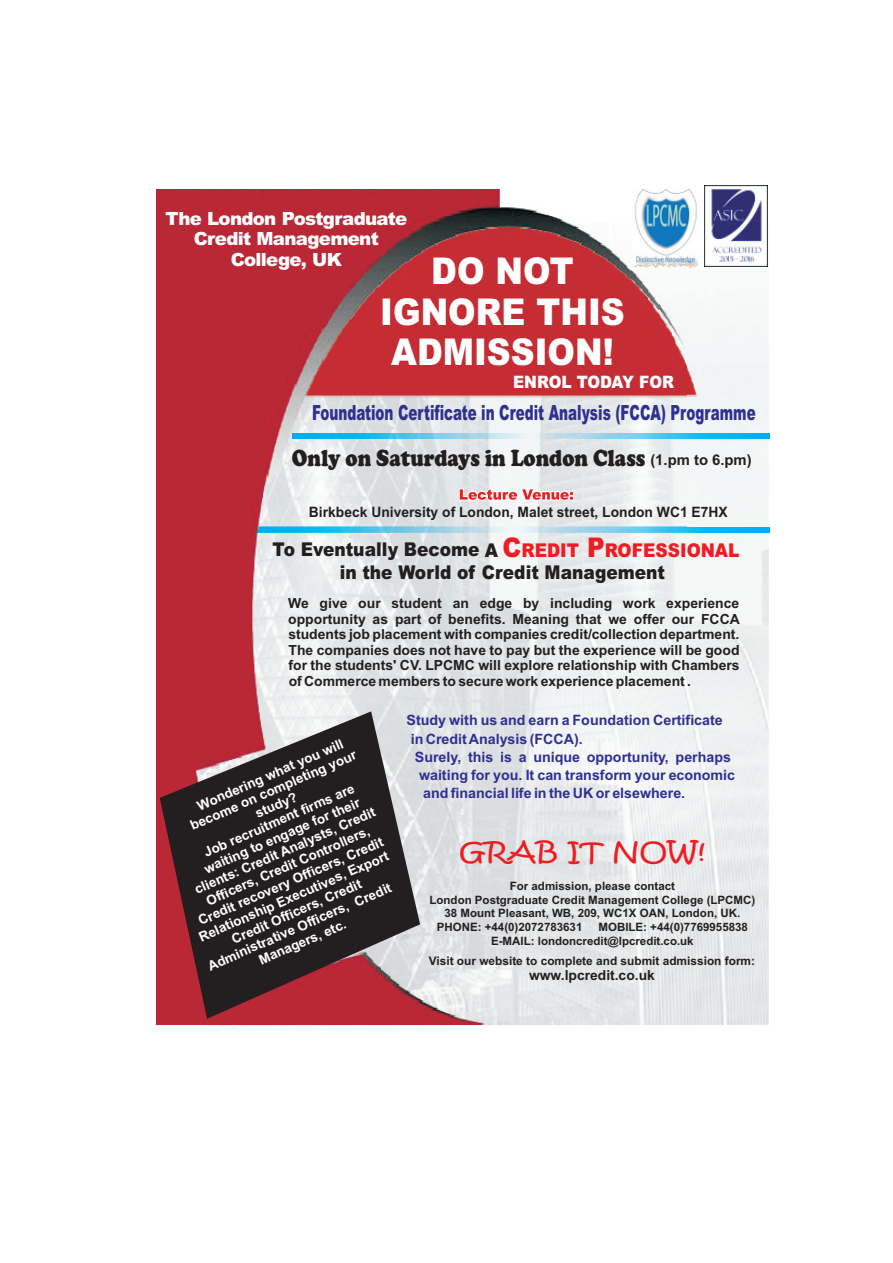
<style>
.page{position:relative;width:893px;height:1263px;background:#fff}
.page>*{position:absolute;margin:0;border:0;box-sizing:border-box;transform-origin:0 0}
.t1{font:900 36.9px/40.2px "Arial";color:#fff;text-align:center;scale:.9 1}
.t2{font:25.35px "Kristen ITC";color:#ee1d23;scale:1.23 1}
.t3{font:900 24.3px "Cooper";color:#231f20;scale:.83 1}
.t4{font:900 20.85px "Arial";color:#2e3092;scale:.64 1}
.t5{font:900 19.05px "Arial";color:#231f20;scale:.9 1}
.t6{font:900 18.15px/20.1px "Arial";letter-spacing:-.04em;color:#fff;text-align:center}
.t7{font:900 17.1px "Arial";color:#fff;scale:.9 1}
.t8{font:700 14.85px "Arial";color:#231f20}
.t9{font:700 14.25px "Arial";color:#2e3092}
.t10{font:700 14.25px "Arial";color:#231f20}
.t11{font:700 13.95px/15.6px "Arial";color:#231f20;text-align:justify}
.t12{font:700 13.8px "Arial";color:#231f20}
.t13{font:700 13.5px/15.1px "Arial";color:#fff}
.t14{font:700 11.85px "Arial";color:#231f20}
.t15{font:700 11.55px/13.6px "Arial";color:#231f20}
.s1{font-size:27.15px;color:#ee1d23}
.s2{color:#ee1d23}
</style>
<div class="page">
<img style="left:207px;top:266px;width:562px;height:759px">
<img style="left:686px;top:527px;width:83px;height:5px">
<img style="left:156px;top:190px;width:530px;height:834px">
<img style="left:631px;top:189px;width:75px;height:82px">
<svg style="left:160px;top:711px;width:260px;height:308px;background:#623c40"></svg>
<svg style="left:459px;top:488px;width:115px;height:13px"></svg>
<img style="left:292px;top:434px;width:477px;height:4px">
<img style="left:704px;top:185px;width:64px;height:81px">
<svg style="left:314px;top:798px;width:12px;height:11px"></svg>
<svg style="left:342px;top:788px;width:7px;height:9px"></svg>
<svg style="left:265px;top:837px;width:9px;height:10px"></svg>
<svg style="left:308px;top:828px;width:27px;height:33px"></svg>
<svg style="left:354px;top:830px;width:13px;height:11px"></svg>
<svg style="left:292px;top:871px;width:12px;height:13px"></svg>
<svg style="left:208px;top:928px;width:9px;height:10px"></svg>
<svg style="left:356px;top:863px;width:10px;height:10px"></svg>
<svg style="left:231px;top:928px;width:23px;height:16px"></svg>
<svg style="left:279px;top:908px;width:22px;height:14px"></svg>
<svg style="left:320px;top:903px;width:4px;height:5px"></svg>
<svg style="left:364px;top:891px;width:13px;height:11px"></svg>
<svg style="left:305px;top:936px;width:7px;height:8px"></svg>
<h3 class="t6" style="left:165px;top:211px;width:243px">The London Postgraduate<br>Credit Management<br>College, UK</h3>
<h1 class="t1" style="left:380px;top:255px;width:273px">DO NOT<br>IGNORE THIS<br>ADMISSION!</h1>
<p class="t7" style="left:513px;top:376px;width:180px">ENROL TODAY FOR</p>
<h3 class="t4" style="left:312px;top:405px;width:694px">Foundation Certificate in Credit Analysis (FCCA) Programme</h3>
<h3 class="t3" style="left:292px;top:449px;width:428px">Only on Saturdays in London Class</h3>
<p class="t8" style="left:650px;top:454px;width:103px">(1.pm to 6.pm)</p>
<p class="t10" style="left:309px;top:506px;width:420px">Birkbeck University of London, Malet street, London WC1 E7HX</p>
<h3 class="t5" style="left:273px;top:543px;width:520px">To Eventually Become A <span class="s1">C</span><span class="s2">REDIT</span> <span class="s1">P</span><span class="s2">ROFESSIONAL</span></h3>
<h3 class="t5" style="left:340px;top:565px;width:363px">in the World of Credit Management</h3>
<p class="t11" style="left:288px;top:596px;width:453px">We give our student an edge by including work experience opportunity as part of benefits. Meaning that we offer our FCCA students job placement with companies credit/collection department.<br>The companies does not have to pay but the experience will be good for the students' CV. LPCMC will explore relationship with Chambers of Commerce members to secure work experience placement .</p>
<p class="t13" style="left:241px;top:781px;width:109px;rotate:-24deg">in what you will</p>
<p class="t13" style="left:283px;top:779px;width:79px;rotate:-24deg">p ting your</p>
<p class="t13" style="left:253px;top:808px;width:46px;rotate:-24deg">study?</p>
<p class="t13" style="left:182px;top:806px;width:124px;text-indent:35px;rotate:-24deg">n<br>become on com le</p>
<p class="t13" style="left:196px;top:801px;width:72px;rotate:-24deg">Wo der g</p>
<p class="t13" style="left:202px;top:847px;width:164px;rotate:-24deg">Job r c ui ment fir s a e</p>
<p class="t13" style="left:213px;top:842px;width:152px;text-indent:21px;rotate:-24deg">er t<br>i ng to ngage for their</p>
<p class="t13" style="left:253px;top:858px;width:132px;rotate:-24deg">e it Analy s, Credit</p>
<p class="t13" style="left:267px;top:868px;width:110px;rotate:-24deg">r dit C t olle ,</p>
<p class="t13" style="left:319px;top:862px;width:68px;rotate:-24deg">e s, Credit</p>
<p class="t13" style="left:283px;top:894px;width:113px;rotate:-24deg">xe utives, E port</p>
<p class="t13" style="left:203px;top:880px;width:72px;rotate:-24deg">i ts: Cr d</p>
<p class="t13" style="left:202px;top:863px;width:32px;rotate:-24deg">wa ti</p>
<p class="t13" style="left:206px;top:912px;width:138px;rotate:-24deg">r it covery ffic r</p>
<p class="t13" style="left:232px;top:883px;width:52px;rotate:-24deg">er ,Ce</p>
<p class="t13" style="left:198px;top:882px;width:53px;text-indent:-6px;rotate:-24deg">cl en<br>Offic s</p>
<p class="t13" style="left:200px;top:948px;width:175px;line-height:14.4px;text-indent:43px;rotate:-24deg">r dit O i ers Credit<br>Adm i</p>
<p class="t13" style="left:330px;top:906px;width:65px;rotate:-24deg">r,C dit</p>
<p class="t13" style="left:238px;top:914px;width:73px;rotate:-24deg">n hipE c</p>
<p class="t13" style="left:197px;top:915px;width:57px;rotate:-24deg">C ed re</p>
<p class="t13" style="left:264px;top:936px;width:87px;rotate:-24deg">a e Office s</p>
<p class="t13" style="left:197px;top:932px;width:62px;rotate:-24deg">R latio s</p>
<p class="t13" style="left:257px;top:955px;width:95px;rotate:-24deg">Manage s, etc.</p>
<p class="t13" style="left:233px;top:949px;width:58px;rotate:-24deg">in str tiv</p>
<p class="t9" style="left:407px;top:715px;width:318px">Study with us and earn a Foundation Certificate</p>
<p class="t9" style="left:411px;top:733px;width:174px">in Credit Analysis (FCCA).</p>
<p class="t9" style="left:415px;top:751px;width:318px">Surely, this is a unique opportunity, perhaps</p>
<p class="t9" style="left:419px;top:770px;width:318px">waiting for you. It can transform your economic</p>
<p class="t9" style="left:423px;top:788px;width:264px">and financial life in the UK or elsewhere.</p>
<h2 class="t2" style="left:459px;top:834px;width:201px">GRAB IT NOW!</h2>
<p class="t15" style="left:510px;top:880px;width:167px">For admission, please contact</p>
<p class="t15" style="left:429px;top:894px;width:327px">London Postgraduate Credit Management College (LPCMC)</p>
<p class="t15" style="left:445px;top:907px;width:297px">38 Mount Pleasant, WB, 209, WC1X OAN, London, UK.</p>
<p class="t15" style="left:437px;top:921px;width:147px">PHONE: +44(0)2072783631</p>
<p class="t15" style="left:491px;top:921px;width:258px;text-indent:107px">MOBILE: +44(0)7769955838<br>E-MAIL: londoncredit@lpcredit.co.uk</p>
<p class="t14" style="left:429px;top:956px;width:328px">Visit our website to complete and submit admission form:</p>
<p class="t12" style="left:529px;top:970px;width:127px">www.lpcredit.co.uk</p>
</div>
